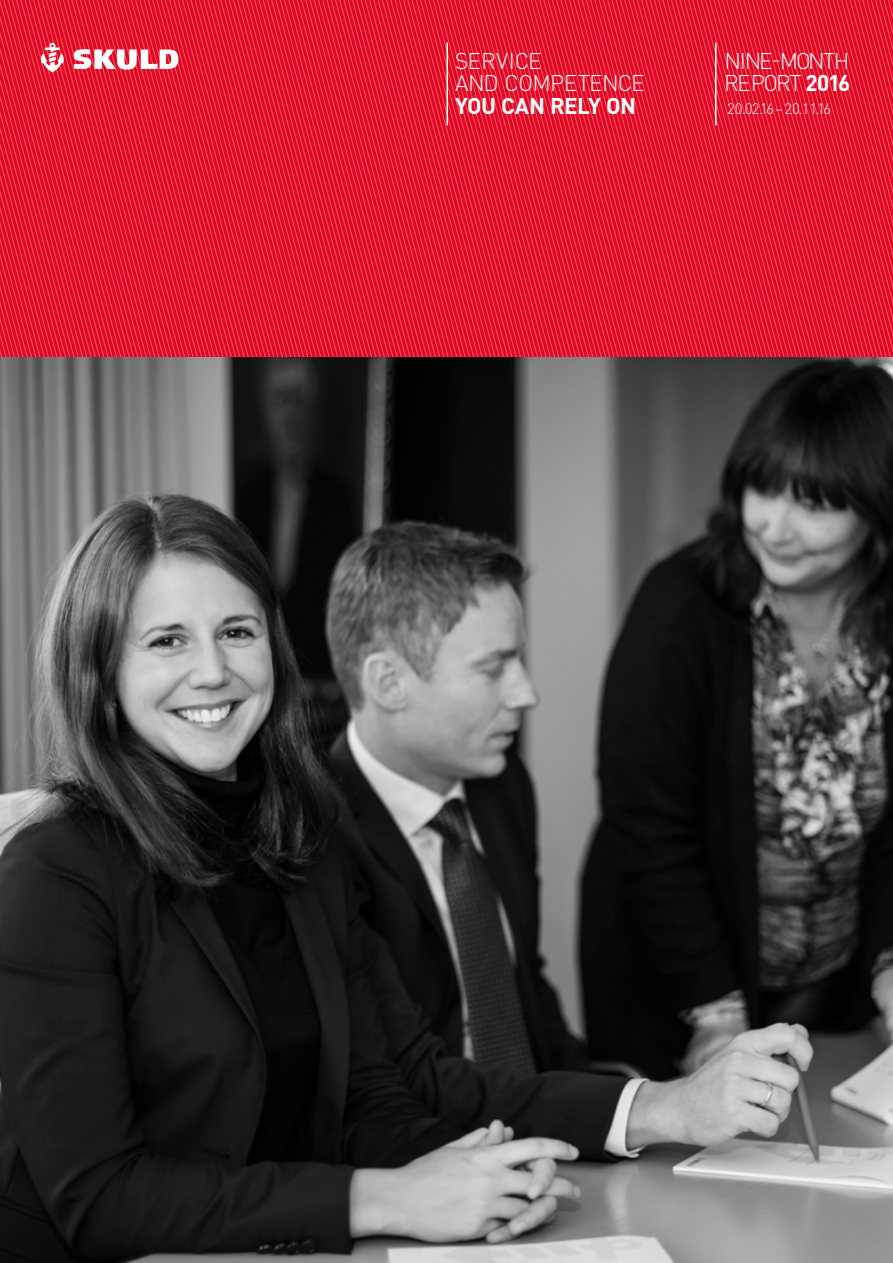
<style>
.page{position:relative;width:893px;height:1263px;background:#fff}
.page>*{position:absolute;margin:0;border:0;box-sizing:border-box;transform-origin:0 0}
.t1{font:300 22.5px/22.5px "DIN Pro";letter-spacing:-.025em;color:#fff}
.t2{font:300 22.5px/22.5px "DIN Pro";letter-spacing:-.07em;color:#fff}
.t3{font:700 22.5px "DIN Pro";letter-spacing:-.025em;color:#fff}
.t4{font:300 15px "DIN Pro";letter-spacing:-.02em;color:#fff}
.s1{font-weight:700}
</style>
<div class="page">
<svg style="left:0;top:0;width:893px;height:357px;background:#e61933"></svg>
<svg style="left:74px;top:49px;width:104px;height:21px"></svg>
<svg style="left:40px;top:43px;width:25px;height:29px"></svg>
<hr style="left:446px;top:43px;width:2px;height:82px;background:#fff">
<hr style="left:715px;top:43px;width:1px;height:82px;background:#fff">
<img style="left:0;top:357px;width:893px;height:906px">
<p class="t1" style="left:455px;top:49px;width:191px">SERVICE<br>AND COMPETENCE</p>
<p class="t3" style="left:455px;top:90px;width:183px">YOU CAN RELY ON</p>
<p class="t2" style="left:724px;top:49px;width:128px">NINE-MONTH<br>REPORT <span class="s1">2016</span></p>
<p class="t4" style="left:727px;top:98px;width:105px">20.02.16 – 20.11.16</p>
</div>
